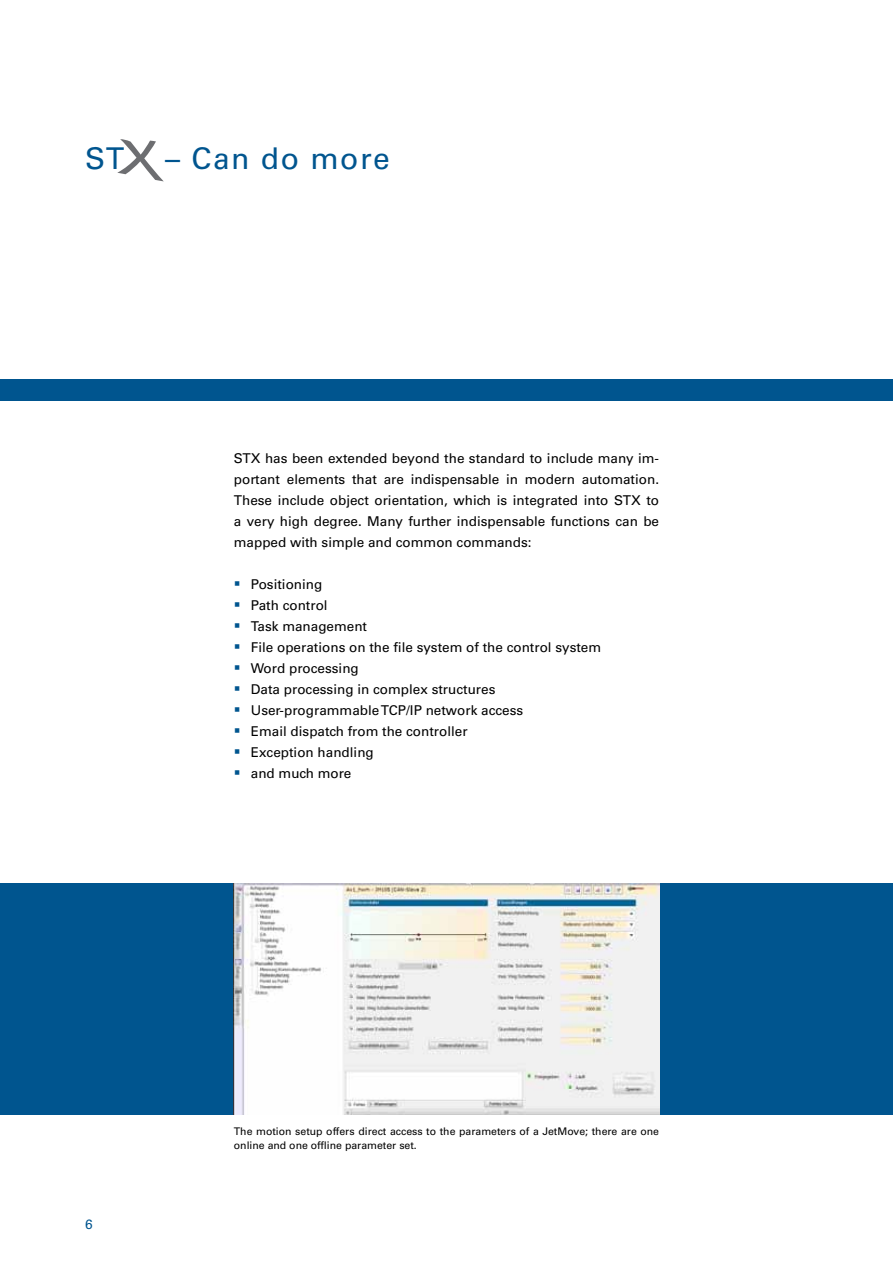
<style>
.page{position:relative;width:893px;height:1263px;background:#fff}
.page>*{position:absolute;margin:0;border:0;box-sizing:border-box;transform-origin:0 0}
.t1{font:30px "Univers LT Std";letter-spacing:.05em;color:#00558f}
.t2{font:13.5px/21px "Univers LT Std";color:#000;text-align:justify}
.t3{font:13.5px "Univers LT Std";color:#00558f}
.t4{font:10.5px/13.5px "Univers LT Std";color:#000}
</style>
<div class="page">
<div style="left:0;top:379px;width:893px;height:21px;background:#00558f"></div>
<div style="left:0;top:883px;width:893px;height:231px;background:#00558f"></div>
<img style="left:234px;top:883px;width:425px;height:231px">
<svg style="left:117px;top:139px;width:47px;height:42px"></svg>
<h1 class="t1" style="left:85px;top:141px;width:41px">ST</h1>
<h1 class="t1" style="left:165px;top:141px;width:226px">– Can do more</h1>
<p class="t2" style="left:234px;top:448px;width:427px">STX has been extended beyond the standard to include many im&shy;portant elements that are indispensable in modern automation.<br>These include object orientation, which is integrated into STX to a very high degree. Many further indispensable functions can be mapped with simple and common commands:</p>
<p class="t2" style="left:251px;top:574px;width:352px;text-align:left">Positioning<br>Path control<br>Task management<br>File operations on the file system of the control system<br>Word processing<br>Data processing in complex structures<br>User-programmable TCP/IP network access<br>Email dispatch from the controller<br>Exception handling<br>and much more</p>
<p class="t3" style="left:85px;top:1216px;width:9px">6</p>
<p class="t4" style="left:234px;top:1125px;width:427px">The motion setup offers direct access to the parameters of a JetMove; there are one online and one offline parameter set.</p>
</div>
